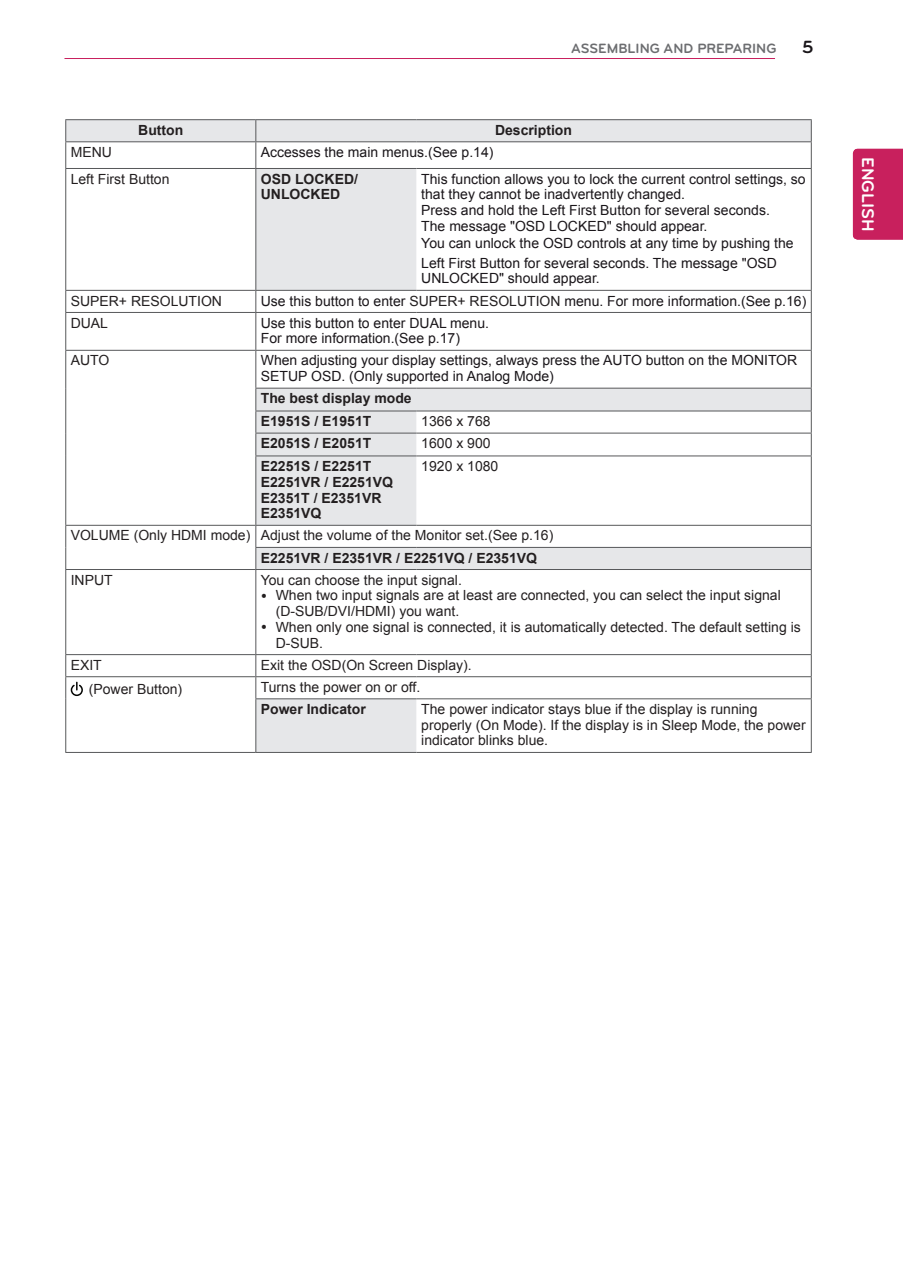
<style>
.page{position:relative;width:903px;height:1275px;background:#fff}
.page>*{position:absolute;margin:0;border:0;box-sizing:border-box;transform-origin:0 0}
.t1{font:700 21px "Bryant LG";color:#fff}
.t2{font:700 18.38px "Bryant LG";color:#1a161a}
.t3{font:700 17.5px "Bryant LG";color:#fff}
.t4{font:14px/15.9px "Arial";color:#1a161a}
.t5{font:14px/15.8px "Arial";color:#231f20}
.t6{font:700 14px/15.8px "Arial";color:#231f20}
.t7{font:700 14px "Bryant LG";color:#6c6d70}
.s1{color:#231f20}
</style>
<div class="page">
<hr style="left:64px;top:58px;width:711px;height:1px;background:#c8205d">
<div style="left:853px;top:149px;width:50px;height:91px;background:#c8205d"></div>
<svg style="left:66px;top:120px;width:745px;height:632px"></svg>
<div style="left:256px;top:547px;width:555px;height:22px;background:#e6e7e9"></div>
<hr style="left:65px;top:119px;width:191px;height:1px;background:#57585a">
<hr style="left:256px;top:119px;width:160px;height:1px;background:#57585a">
<hr style="left:416px;top:119px;width:396px;height:1px;background:#57585a">
<hr style="left:256px;top:141px;width:160px;height:1px;background:#57585a">
<hr style="left:416px;top:141px;width:396px;height:1px;background:#57585a">
<svg style="left:811px;top:120px;width:1px;height:48px"></svg>
<hr style="left:256px;top:168px;width:160px;height:1px;background:#57585a">
<hr style="left:416px;top:168px;width:396px;height:1px;background:#57585a">
<hr style="left:811px;top:169px;width:1px;height:121px;background:#57585a">
<hr style="left:256px;top:290px;width:160px;height:1px;background:#57585a">
<hr style="left:416px;top:290px;width:396px;height:1px;background:#57585a">
<svg style="left:811px;top:291px;width:1px;height:21px"></svg>
<hr style="left:256px;top:312px;width:160px;height:1px;background:#57585a">
<hr style="left:416px;top:312px;width:396px;height:1px;background:#57585a">
<hr style="left:811px;top:313px;width:1px;height:37px;background:#57585a">
<hr style="left:256px;top:350px;width:160px;height:1px;background:#57585a">
<hr style="left:416px;top:350px;width:396px;height:1px;background:#57585a">
<hr style="left:811px;top:351px;width:1px;height:37px;background:#57585a">
<hr style="left:255px;top:388px;width:161px;height:1px;background:#57585a">
<hr style="left:416px;top:388px;width:396px;height:1px;background:#57585a">
<hr style="left:255px;top:411px;width:161px;height:1px;background:#57585a">
<hr style="left:416px;top:411px;width:396px;height:1px;background:#57585a">
<hr style="left:255px;top:433px;width:161px;height:1px;background:#57585a">
<hr style="left:416px;top:433px;width:396px;height:1px;background:#57585a">
<svg style="left:811px;top:389px;width:1px;height:66px"></svg>
<hr style="left:255px;top:455px;width:161px;height:1px;background:#57585a">
<hr style="left:416px;top:455px;width:396px;height:1px;background:#57585a">
<hr style="left:811px;top:456px;width:1px;height:69px;background:#57585a">
<hr style="left:811px;top:570px;width:1px;height:84px;background:#57585a">
<hr style="left:256px;top:654px;width:160px;height:1px;background:#57585a">
<hr style="left:416px;top:654px;width:396px;height:1px;background:#57585a">
<hr style="left:256px;top:676px;width:160px;height:1px;background:#57585a">
<hr style="left:416px;top:676px;width:396px;height:1px;background:#57585a">
<svg style="left:811px;top:655px;width:1px;height:43px"></svg>
<hr style="left:255px;top:698px;width:161px;height:1px;background:#57585a">
<hr style="left:416px;top:698px;width:396px;height:1px;background:#57585a">
<hr style="left:811px;top:699px;width:1px;height:53px;background:#57585a">
<hr style="left:256px;top:752px;width:160px;height:1px;background:#57585a">
<hr style="left:416px;top:752px;width:396px;height:1px;background:#57585a">
<hr style="left:65px;top:141px;width:191px;height:1px;background:#57585a">
<svg style="left:65px;top:120px;width:1px;height:48px"></svg>
<svg style="left:255px;top:120px;width:1px;height:48px"></svg>
<hr style="left:65px;top:168px;width:191px;height:1px;background:#57585a">
<hr style="left:65px;top:169px;width:1px;height:121px;background:#57585a">
<hr style="left:255px;top:169px;width:1px;height:121px;background:#57585a">
<hr style="left:65px;top:290px;width:191px;height:1px;background:#57585a">
<svg style="left:65px;top:291px;width:1px;height:21px"></svg>
<svg style="left:255px;top:291px;width:1px;height:21px"></svg>
<hr style="left:65px;top:312px;width:191px;height:1px;background:#57585a">
<hr style="left:65px;top:313px;width:1px;height:37px;background:#57585a">
<hr style="left:255px;top:313px;width:1px;height:37px;background:#57585a">
<hr style="left:65px;top:350px;width:191px;height:1px;background:#57585a">
<hr style="left:65px;top:351px;width:1px;height:37px;background:#57585a">
<hr style="left:255px;top:351px;width:1px;height:37px;background:#57585a">
<svg style="left:65px;top:388px;width:1px;height:68px"></svg>
<svg style="left:255px;top:389px;width:1px;height:66px"></svg>
<hr style="left:65px;top:456px;width:1px;height:69px;background:#57585a">
<hr style="left:255px;top:456px;width:1px;height:69px;background:#57585a">
<hr style="left:65px;top:525px;width:191px;height:1px;background:#57585a">
<svg style="left:65px;top:526px;width:1px;height:43px"></svg>
<hr style="left:65px;top:569px;width:191px;height:1px;background:#57585a">
<hr style="left:65px;top:570px;width:1px;height:84px;background:#57585a">
<hr style="left:255px;top:570px;width:1px;height:84px;background:#57585a">
<hr style="left:65px;top:654px;width:191px;height:1px;background:#57585a">
<hr style="left:65px;top:676px;width:191px;height:1px;background:#57585a">
<svg style="left:255px;top:655px;width:1px;height:43px"></svg>
<hr style="left:65px;top:699px;width:1px;height:53px;background:#57585a">
<hr style="left:255px;top:699px;width:1px;height:53px;background:#57585a">
<hr style="left:65px;top:752px;width:191px;height:1px;background:#57585a">
<hr style="left:256px;top:569px;width:160px;height:1px;background:#57585a">
<hr style="left:416px;top:569px;width:396px;height:1px;background:#57585a">
<hr style="left:256px;top:525px;width:160px;height:1px;background:#57585a">
<svg style="left:255px;top:526px;width:1px;height:43px"></svg>
<hr style="left:416px;top:525px;width:396px;height:1px;background:#57585a">
<svg style="left:811px;top:526px;width:1px;height:43px"></svg>
<hr style="left:255px;top:547px;width:161px;height:1px;background:#57585a">
<hr style="left:416px;top:547px;width:396px;height:1px;background:#57585a">
<svg style="left:65px;top:655px;width:18px;height:44px"></svg>
<svg style="left:262px;top:593px;width:4px;height:5px"></svg>
<svg style="left:262px;top:625px;width:4px;height:4px"></svg>
<p class="t7" style="left:571px;top:40px;width:207px">ASSEMBLING AND PREPARING</p>
<h2 class="t2" style="left:802px;top:36px;width:13px">5</h2>
<p class="t6" style="left:138px;top:123px;width:47px">Button</p>
<p class="t6" style="left:495px;top:123px;width:79px">Description</p>
<p class="t5" style="left:71px;top:144px;width:43px">MENU</p>
<p class="t4" style="left:261px;top:144px;width:234px">Accesses the main menus.(See p.14)</p>
<p class="t5" style="left:71px;top:171px;width:100px">Left First Button</p>
<p class="t6" style="left:261px;top:171px;width:99px">OSD LOCKED/<br>UNLOCKED</p>
<p class="t4" style="left:421px;top:171px;width:386px">This function allows you to lock the current control settings, so that they cannot be inadvertently changed.<br>Press and hold the Left First Button for several seconds.<br>The message "OSD LOCKED" should appear.<br>You can unlock the OSD controls at any time by pushing the</p>
<p class="t4" style="left:421px;top:255px;width:357px">Left First Button for several seconds. The message "OSD<br>UNLOCKED" should appear.</p>
<p class="t5" style="left:71px;top:293px;width:153px">SUPER+ RESOLUTION</p>
<p class="t4" style="left:261px;top:293px;width:547px">Use this button to enter <span class="s1">SUPER+ RESOLUTION</span> menu. For more information.(See p.16)</p>
<p class="t5" style="left:71px;top:315px;width:39px">DUAL</p>
<p class="t4" style="left:261px;top:315px;width:230px">Use this button to enter DUAL menu.<br>For more information.(See p.17)</p>
<p class="t5" style="left:71px;top:353px;width:40px">AUTO</p>
<p class="t4" style="left:261px;top:353px;width:538px">When adjusting your display settings, always press the AUTO button on the MONITOR<br>SETUP OSD. (Only supported in Analog Mode)</p>
<p class="t6" style="left:261px;top:387px;width:152px;line-height:22.8px">The best display mode<br>E1951S / E1951T</p>
<p class="t5" style="left:421px;top:413px;width:71px">1366 x 768</p>
<p class="t6" style="left:261px;top:436px;width:112px">E2051S / E2051T</p>
<p class="t5" style="left:421px;top:436px;width:71px">1600 x 900</p>
<p class="t6" style="left:261px;top:459px;width:134px">E2251S / E2251T<br>E2251VR / E2251VQ<br>E2351T / E2351VR<br>E2351VQ</p>
<p class="t5" style="left:421px;top:458px;width:79px">1920 x 1080</p>
<p class="t5" style="left:71px;top:528px;width:484px">VOLUME (Only HDMI mode) Adjust the volume of the Monitor set.(See p.16)</p>
<p class="t6" style="left:261px;top:550px;width:278px">E2251VR / E2351VR / E2251VQ / E2351VQ</p>
<p class="t5" style="left:71px;top:572px;width:43px">INPUT</p>
<p class="t5" style="left:276px;top:572px;width:527px;text-indent:-15px">You can choose the input signal.<br>When two input signals are at least are connected, you can select the input signal (D-SUB/DVI/HDMI) you want.<br>When only one signal is connected, it is automatically detected. The default setting is D-SUB.</p>
<p class="t5" style="left:71px;top:657px;width:33px">EXIT</p>
<p class="t5" style="left:261px;top:657px;width:212px">Exit the OSD(On Screen Display).</p>
<p class="t5" style="left:89px;top:681px;width:95px">(Power Button)</p>
<p class="t5" style="left:261px;top:679px;width:161px">Turns the power on or off.</p>
<p class="t6" style="left:261px;top:702px;width:107px">Power Indicator</p>
<p class="t5" style="left:421px;top:701px;width:386px">The power indicator stays blue if the display is running properly (On Mode). If the display is in Sleep Mode, the power indicator blinks blue.</p>
<p class="t3" style="left:879px;top:157px;width:76px;rotate:90deg">ENGLISH</p>
<h1 class="t1" style="left:883px;top:173px;width:44px;rotate:90deg">ENG</h1>
</div>
